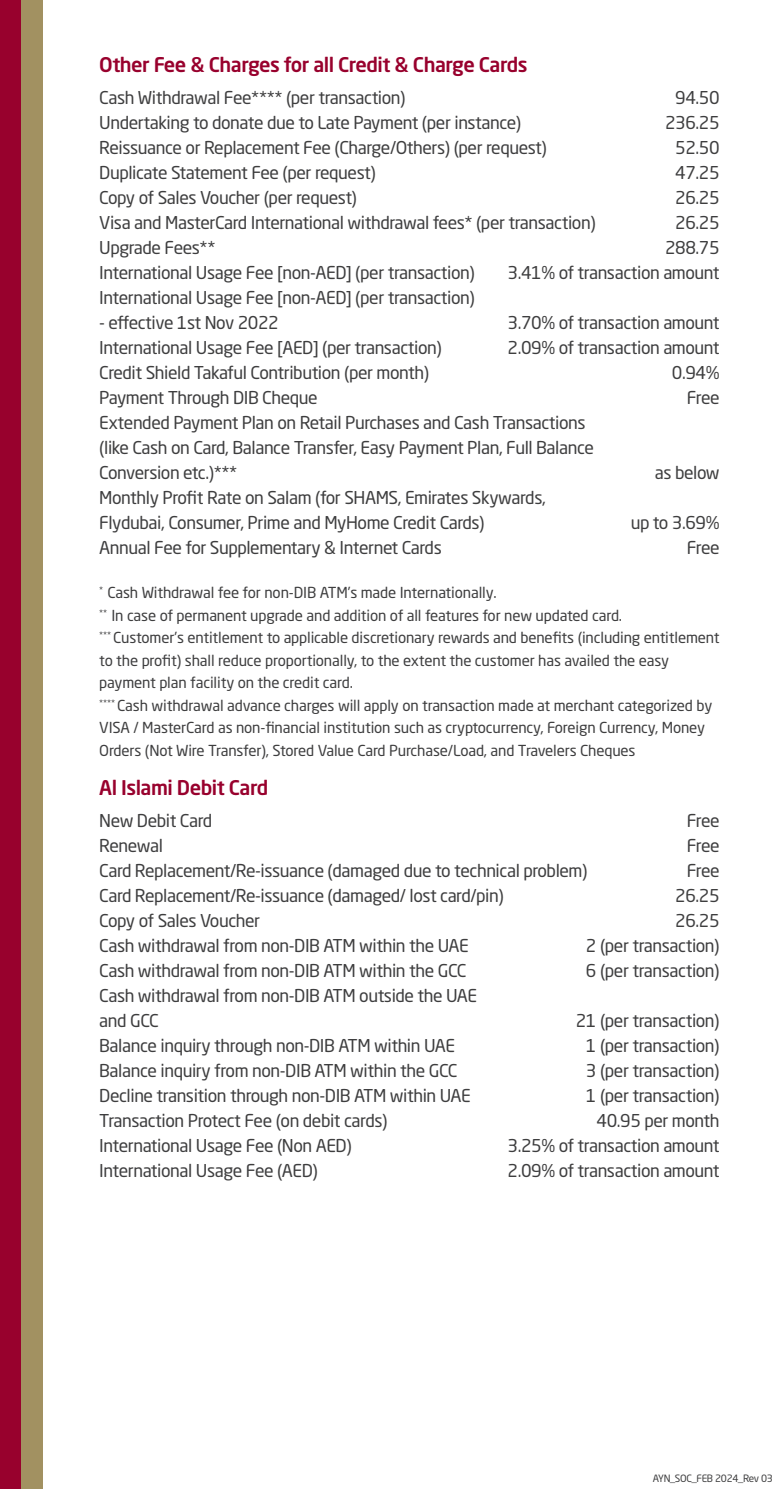
<style>
.page{position:relative;width:780px;height:1489px;background:#fff}
.page>*{position:absolute;margin:0;border:0;box-sizing:border-box;transform-origin:0 0}
.t1{font:500 20px "Neo Sans Std";letter-spacing:-.025em;color:#98012d}
.t2{font:17.5px "Neo Sans Std";letter-spacing:-.025em;color:#3e3e3f}
.t3{font:15px/22.5px "Neo Sans Std";letter-spacing:-.01em;color:#3e3e3f}
.t4{font:10px "Neo Sans Std";letter-spacing:-.025em;color:#3e3e3f}
</style>
<div class="page">
<div style="left:0;top:0;width:21px;height:1488px;background:#98012d"></div>
<div style="left:21px;top:0;width:22px;height:1488px;background:#a29161"></div>
<p class="t1" style="left:99px;top:52px;width:430px">Other Fee &amp; Charges for all Credit &amp; Charge Cards</p>
<p class="t2" style="left:99px;top:87px;width:308px">Cash Withdrawal Fee**** (per transaction)</p>
<p class="t2" style="left:675px;top:87px;width:46px">94.50</p>
<p class="t2" style="left:99px;top:112px;width:423px">Undertaking to donate due to Late Payment (per instance)</p>
<p class="t2" style="left:665px;top:112px;width:56px">236.25</p>
<p class="t2" style="left:99px;top:137px;width:449px">Reissuance or Replacement Fee (Charge/Others) (per request)</p>
<p class="t2" style="left:675px;top:137px;width:46px">52.50</p>
<p class="t2" style="left:99px;top:162px;width:278px">Duplicate Statement Fee (per request)</p>
<p class="t2" style="left:675px;top:162px;width:46px">47.25</p>
<p class="t2" style="left:99px;top:187px;width:259px">Copy of Sales Voucher (per request)</p>
<p class="t2" style="left:675px;top:187px;width:46px">26.25</p>
<p class="t2" style="left:99px;top:212px;width:498px">Visa and MasterCard International withdrawal fees* (per transaction)</p>
<p class="t2" style="left:675px;top:212px;width:46px">26.25</p>
<p class="t2" style="left:99px;top:237px;width:118px">Upgrade Fees**</p>
<p class="t2" style="left:665px;top:237px;width:56px">288.75</p>
<p class="t2" style="left:99px;top:262px;width:377px">International Usage Fee [non-AED] (per transaction)</p>
<p class="t2" style="left:507px;top:262px;width:213px">3.41% of transaction amount</p>
<p class="t2" style="left:99px;top:287px;width:377px">International Usage Fee [non-AED] (per transaction)</p>
<p class="t2" style="left:99px;top:312px;width:181px">- effective 1st Nov 2022</p>
<p class="t2" style="left:507px;top:312px;width:213px">3.70% of transaction amount</p>
<p class="t2" style="left:99px;top:337px;width:344px">International Usage Fee [AED] (per transaction)</p>
<p class="t2" style="left:507px;top:337px;width:213px">2.09% of transaction amount</p>
<p class="t2" style="left:99px;top:362px;width:331px">Credit Shield Takaful Contribution (per month)</p>
<p class="t2" style="left:672px;top:362px;width:49px">0.94%</p>
<p class="t2" style="left:99px;top:387px;width:220px">Payment Through DIB Cheque</p>
<p class="t2" style="left:686px;top:387px;width:34px">Free</p>
<p class="t2" style="left:99px;top:412px;width:488px">Extended Payment Plan on Retail Purchases and Cash Transactions</p>
<p class="t2" style="left:99px;top:437px;width:496px">(like Cash on Card, Balance Transfer, Easy Payment Plan, Full Balance</p>
<p class="t2" style="left:99px;top:462px;width:139px">Conversion etc.)***</p>
<p class="t2" style="left:654px;top:462px;width:66px">as below</p>
<p class="t2" style="left:99px;top:487px;width:448px">Monthly Profit Rate on Salam (for SHAMS, Emirates Skywards,</p>
<p class="t2" style="left:99px;top:512px;width:387px">Flydubai, Consumer, Prime and MyHome Credit Cards)</p>
<p class="t2" style="left:630px;top:512px;width:90px">up to 3.69%</p>
<p class="t2" style="left:99px;top:537px;width:344px">Annual Fee for Supplementary &amp; Internet Cards</p>
<p class="t2" style="left:686px;top:537px;width:34px">Free</p>
<p class="t3" style="left:99px;top:581px;width:399px"><sup>*</sup> Cash Withdrawal fee for non-DIB ATM’s made Internationally.</p>
<p class="t3" style="left:99px;top:603px;width:524px"><sup>**</sup> In case of permanent upgrade and addition of all features for new updated card.</p>
<p class="t3" style="left:99px;top:626px;width:621px"><sup>***</sup> Customer’s entitlement to applicable discretionary rewards and benefits (including entitlement to the profit) shall reduce proportionally, to the extent the customer has availed the easy payment plan facility on the credit card.</p>
<p class="t3" style="left:99px;top:693px;width:614px"><sup>****</sup> Cash withdrawal advance charges will apply on transaction made at merchant categorized by<br>VISA / MasterCard as non-financial institution such as cryptocurrency, Foreign Currency, Money<br>Orders (Not Wire Transfer), Stored Value Card Purchase/Load, and Travelers Cheques</p>
<p class="t1" style="left:99px;top:775px;width:170px">Al Islami Debit Card</p>
<p class="t2" style="left:99px;top:809px;width:114px">New Debit Card</p>
<p class="t2" style="left:686px;top:809px;width:34px">Free</p>
<p class="t2" style="left:99px;top:834px;width:65px">Renewal</p>
<p class="t2" style="left:686px;top:834px;width:34px">Free</p>
<p class="t2" style="left:99px;top:859px;width:489px">Card Replacement/Re-issuance (damaged due to technical problem)</p>
<p class="t2" style="left:686px;top:859px;width:34px">Free</p>
<p class="t2" style="left:99px;top:884px;width:406px">Card Replacement/Re-issuance (damaged/ lost card/pin)</p>
<p class="t2" style="left:675px;top:884px;width:46px">26.25</p>
<p class="t2" style="left:99px;top:909px;width:162px">Copy of Sales Voucher</p>
<p class="t2" style="left:675px;top:909px;width:46px">26.25</p>
<p class="t2" style="left:99px;top:934px;width:371px">Cash withdrawal from non-DIB ATM within the UAE</p>
<p class="t2" style="left:586px;top:934px;width:135px">2 (per transaction)</p>
<p class="t2" style="left:99px;top:959px;width:368px">Cash withdrawal from non-DIB ATM within the GCC</p>
<p class="t2" style="left:586px;top:959px;width:135px">6 (per transaction)</p>
<p class="t2" style="left:99px;top:984px;width:379px">Cash withdrawal from non-DIB ATM outside the UAE</p>
<p class="t2" style="left:99px;top:1009px;width:61px">and GCC</p>
<p class="t2" style="left:575px;top:1009px;width:145px">21 (per transaction)</p>
<p class="t2" style="left:99px;top:1034px;width:357px">Balance inquiry through non-DIB ATM within UAE</p>
<p class="t2" style="left:586px;top:1034px;width:135px">1 (per transaction)</p>
<p class="t2" style="left:99px;top:1059px;width:359px">Balance inquiry from non-DIB ATM within the GCC</p>
<p class="t2" style="left:586px;top:1059px;width:135px">3 (per transaction)</p>
<p class="t2" style="left:99px;top:1084px;width:373px">Decline transition through non-DIB ATM within UAE</p>
<p class="t2" style="left:586px;top:1084px;width:135px">1 (per transaction)</p>
<p class="t2" style="left:99px;top:1109px;width:289px">Transaction Protect Fee (on debit cards)</p>
<p class="t2" style="left:596px;top:1109px;width:124px">40.95 per month</p>
<p class="t2" style="left:99px;top:1134px;width:254px">International Usage Fee (Non AED)</p>
<p class="t2" style="left:507px;top:1134px;width:213px">3.25% of transaction amount</p>
<p class="t2" style="left:99px;top:1159px;width:220px">International Usage Fee (AED)</p>
<p class="t2" style="left:507px;top:1159px;width:213px">2.09% of transaction amount</p>
<p class="t4" style="left:652px;top:1471px;width:121px">AYN_SOC_FEB 2024_Rev 03</p>
</div>
